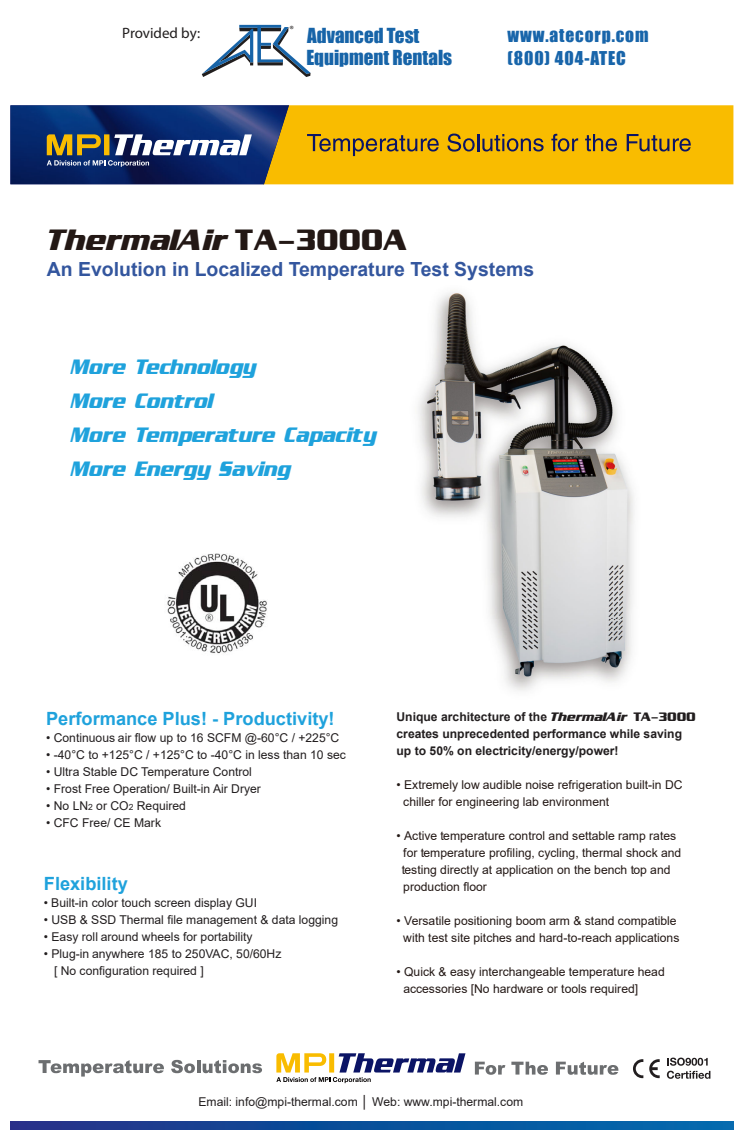
<style>
.page{position:relative;width:747px;height:1144px;background:#fff}
.page>*{position:absolute;margin:0;border:0;box-sizing:border-box;transform-origin:0 0}
.t1{font:italic 700 29.12px "Enter Sansman";color:#231815}
.t2{font:italic 700 20.62px/34px "Enter Sansman";color:#1fa2dc;scale:.91 1}
.t3{font:700 19.5px "Arial";color:#33569e}
.t4{font:19px/22.5px "Impact";color:#1764a8}
.t5{font:700 18.25px "Arial";color:#1fa2dc}
.t6{font:17.5px/22.8px "Impact";letter-spacing:.05em;color:#1865aa}
.t7{font:15px "Myriad Pro";letter-spacing:-.005em;color:#211e1e}
.t8{font:12.12px/17px "Arial";color:#221e1f}
.t9{font:12.12px/17px "Arial";color:#231815}
.t10{font:700 12.12px/17px "Arial";color:#221e1f}
.t11{font:9px "Calibri";color:#211e1e}
.s1{font-style:normal}
.s2{font-size:8.5px}
.s3{font-family:"Enter Sansman";font-style:italic}
.s4{font-family:"Enter Sansman"}
</style>
<div class="page">
<img style="left:167px;top:553px;width:100px;height:101px">
<svg style="left:475px;top:1061px;width:30px;height:13px"></svg>
<svg style="left:511px;top:1061px;width:37px;height:13px"></svg>
<svg style="left:556px;top:1061px;width:62px;height:13px"></svg>
<svg style="left:39px;top:1060px;width:125px;height:16px"></svg>
<svg style="left:171px;top:1059px;width:91px;height:13px"></svg>
<svg style="left:667px;top:1057px;width:43px;height:21px"></svg>
<svg style="left:633px;top:1059px;width:10px;height:18px"></svg>
<svg style="left:649px;top:1059px;width:11px;height:18px"></svg>
<svg style="left:276px;top:1053px;width:189px;height:29px"></svg>
<svg style="left:10px;top:1121px;width:723px;height:7px;background:#0e4e9a"></svg>
<img style="left:418px;top:292px;width:216px;height:399px">
<div style="left:289px;top:105px;width:444px;height:79px;background:#f9bc00"></div>
<svg style="left:307px;top:134px;width:132px;height:22px;background:#be9218"></svg>
<svg style="left:447px;top:133px;width:97px;height:18px;background:#af881e"></svg>
<svg style="left:551px;top:134px;width:27px;height:17px"></svg>
<svg style="left:585px;top:134px;width:32px;height:17px"></svg>
<svg style="left:627px;top:134px;width:64px;height:17px"></svg>
<svg style="left:10px;top:105px;width:279px;height:79px;background:#314670"></svg>
<svg style="left:202px;top:25px;width:109px;height:52px"></svg>
<p class="t11" style="left:290px;top:23px;width:6px">®</p>
<p class="t7" style="left:122px;top:23px;width:79px">Provided by:</p>
<h3 class="t6" style="left:507px;top:24px;width:143px">www.atecorp.com (800) 404-ATEC</h3>
<h3 class="t4" style="left:306px;top:23px;width:147px">Advanced Test<br>Equipment Rentals</h3>
<h1 class="t1" style="left:47px;top:223px;width:362px">ThermalAir <span class="s1">TA-3000A</span></h1>
<h3 class="t3" style="left:47px;top:259px;width:489px">An Evolution in Localized Temperature Test Systems</h3>
<h2 class="t2" style="left:71px;top:350px;width:337px">More Technology<br>More Control<br>More Temperature Capacity<br>More Energy Saving</h2>
<h3 class="t5" style="left:46px;top:708px;width:290px">Performance Plus! - Productivity!</h3>
<p class="t8" style="left:46px;top:729px;width:295px">• Continuous air flow up to 16 SCFM @-60°C / +225°C</p>
<p class="t8" style="left:46px;top:746px;width:301px">• -40°C to +125°C / +125°C to -40°C in less than 10 sec</p>
<p class="t8" style="left:46px;top:763px;width:207px">• Ultra Stable DC Temperature Control</p>
<p class="t8" style="left:46px;top:780px;width:216px">• Frost Free Operation/ Built-in Air Dryer</p>
<p class="t8" style="left:46px;top:797px;width:141px">• No LN<span class="s2">2</span> or CO<span class="s2">2</span> Required</p>
<p class="t8" style="left:46px;top:814px;width:116px">• CFC Free/ CE Mark</p>
<h3 class="t5" style="left:44px;top:873px;width:86px">Flexibility</h3>
<p class="t8" style="left:44px;top:894px;width:215px">• Built-in color touch screen display GUI</p>
<p class="t8" style="left:44px;top:911px;width:296px">• USB &amp; SSD Thermal file management &amp; data logging</p>
<p class="t8" style="left:44px;top:928px;width:210px">• Easy roll around wheels for portability</p>
<p class="t8" style="left:54px;top:945px;width:229px;text-indent:-10px">• Plug-in anywhere 185 to 250VAC, 50/60Hz [ No configuration required ]</p>
<p class="t10" style="left:397px;top:707px;width:301px">Unique architecture of the <span class="s3">ThermalAir</span> <span class="s4">TA-3000 </span>creates unprecedented performance while saving up to 50% on electricity/energy/power!</p>
<p class="t9" style="left:403px;top:776px;width:281px;text-indent:-7px">• Extremely low audible noise refrigeration built-in DC chiller for engineering lab environment</p>
<p class="t9" style="left:402px;top:827px;width:281px;text-indent:-5px">• Active temperature control and settable ramp rates for temperature profiling, cycling, thermal shock and testing directly at application on the bench top and production floor</p>
<p class="t9" style="left:397px;top:912px;width:284px;text-align:center">• Versatile positioning boom arm &amp; stand compatible with test site pitches and hard-to-reach applications</p>
<p class="t9" style="left:403px;top:963px;width:263px;text-indent:-7px">• Quick &amp; easy interchangeable temperature head accessories [No hardware or tools required]</p>
<p class="t8" style="left:198px;top:1093px;width:326px">Email: info@mpi-thermal.com Web: www.mpi-thermal.com</p>
</div>
